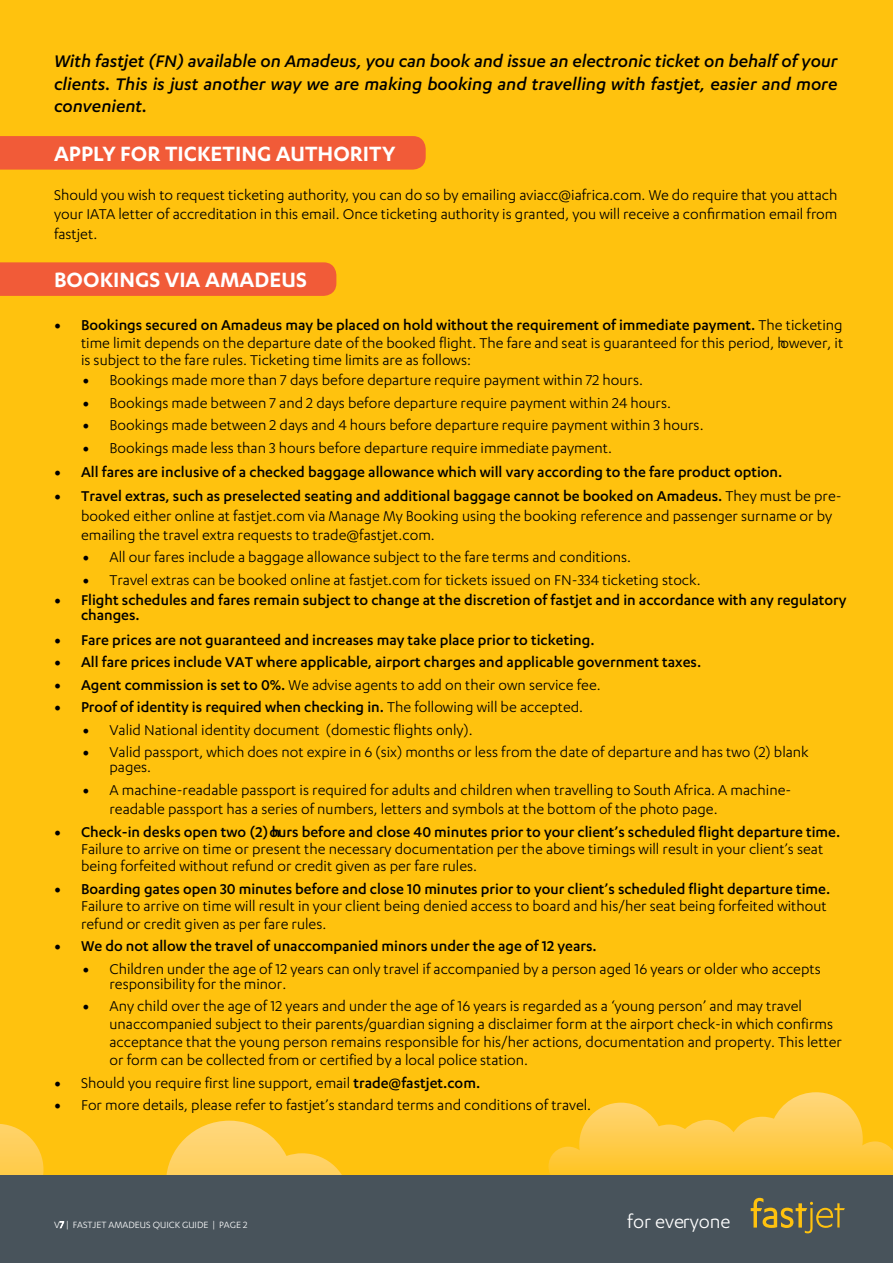
<style>
.page{position:relative;width:893px;height:1263px;background:#ffc20e}
.page>*{position:absolute;margin:0;border:0;box-sizing:border-box;transform-origin:0 0}
.t1{font:600 24px "Karbon";color:#fff}
.t2{font:21.3px "Karbon";color:#fff}
.t3{font:italic 500 19.5px/22.5px "Karbon";color:#000;text-align:justify}
.t4{font:16.5px/19.5px "Karbon";color:#000}
.t5{font:500 16.5px/15.1px "Karbon";color:#000}
.t6{font:10.5px "Karbon";color:#fff}
.s1{font-family:"Minion Pro";font-weight:500;font-size:18px}
.s2{font-weight:500}
.s3{font-family:"Minion Pro";font-size:18px}
.s4{font-weight:400}
</style>
<div class="page">
<img style="left:548px;top:1092px;width:345px;height:84px">
<img style="left:0;top:1124px;width:44px;height:52px">
<img style="left:119px;top:1121px;width:230px;height:55px">
<div style="left:0;top:1176px;width:893px;height:87px;background:#48535b"></div>
<svg style="left:751px;top:1198px;width:94px;height:35px"></svg>
<div style="left:0;top:136px;width:426px;height:34px;background:#f15b38"></div>
<div style="left:0;top:262px;width:336px;height:34px;background:#f15b38"></div>
<p class="t3" style="left:54px;top:49px;width:785px">With fastjet (FN) available on Amadeus, you can book and issue an electronic ticket on behalf of your clients. This is just another way we are making booking and travelling with fastjet, easier and more convenient.</p>
<h1 class="t1" style="left:54px;top:140px;width:343px">APPLY FOR TICKETING AUTHORITY</h1>
<p class="t4" style="left:54px;top:184px;width:785px;text-align:justify">Should you wish to request ticketing authority, you can do so by emailing aviacc@iafrica.com. We do require that you attach your IATA letter of accreditation in this email. Once ticketing authority is granted, you will receive a confirmation email from fastjet.</p>
<h1 class="t1" style="left:54px;top:266px;width:254px">BOOKINGS VIA AMADEUS</h1>
<p class="t4" style="left:81px;top:316px;width:764px;line-height:17.2px;text-align:justify;text-indent:-27px"><span class="s1">•</span> <span class="s2">Bookings secured on Amadeus may be placed on hold without the requirement of immediate payment.</span> The ticketing time limit depends on the departure date of the booked flight. The fare and seat is guaranteed for this period, however, it is subject to the fare rules. Ticketing time limits are as follows:</p>
<p class="t4" style="left:82px;top:370px;width:562px"><span class="s3">•</span> Bookings made more than 7 days before departure require payment within 72 hours.</p>
<p class="t4" style="left:82px;top:392px;width:590px"><span class="s3">•</span> Bookings made between 7 and 2 days before departure require payment within 24 hours.</p>
<p class="t4" style="left:82px;top:415px;width:623px"><span class="s3">•</span> Bookings made between 2 days and 4 hours before departure require payment within 3 hours.</p>
<p class="t4" style="left:82px;top:437px;width:531px"><span class="s3">•</span> Bookings made less than 3 hours before departure require immediate payment.</p>
<p class="t5" style="left:54px;top:464px;width:730px"><span class="s3">•</span> All fares are inclusive of a checked baggage allowance which will vary according to the fare product option.</p>
<p class="t4" style="left:81px;top:486px;width:762px;text-indent:-27px"><span class="s1">•</span> <span class="s2">Travel extras, such as preselected seating and additional baggage cannot be booked on Amadeus.</span> They must be pre&shy;booked either online at fastjet.com via Manage My Booking using the booking reference and passenger surname or by emailing the travel extra requests to trade@fastjet.com.</p>
<p class="t4" style="left:82px;top:547px;width:550px"><span class="s3">•</span> All our fares include a baggage allowance subject to the fare terms and conditions.</p>
<p class="t4" style="left:82px;top:569px;width:620px"><span class="s3">•</span> Travel extras can be booked online at fastjet.com for tickets issued on FN-334 ticketing stock.</p>
<p class="t5" style="left:81px;top:592px;width:767px;text-indent:-27px"><span class="s3">•</span> Flight schedules and fares remain subject to change at the discretion of fastjet and in accordance with any regulatory changes.</p>
<p class="t5" style="left:54px;top:632px;width:542px"><span class="s3">•</span> Fare prices are not guaranteed and increases may take place prior to ticketing.</p>
<p class="t5" style="left:54px;top:654px;width:649px"><span class="s3">•</span> All fare prices include VAT where applicable, airport charges and applicable government taxes.</p>
<p class="t4" style="left:54px;top:675px;width:548px"><span class="s1">•</span> <span class="s2">Agent commission is set to 0%.</span> We advise agents to add on their own service fee.</p>
<p class="t5" style="left:54px;top:699px;width:531px"><span class="s3">•</span> Proof of identity is required when checking in. <span class="s4">The following will be accepted.</span></p>
<p class="t4" style="left:82px;top:719px;width:392px"><span class="s3">•</span> Valid National identity document (domestic flights only).</p>
<p class="t4" style="left:109px;top:744px;width:701px;line-height:15.1px;text-indent:-27px"><span class="s3">•</span> Valid passport, which does not expire in 6 (six) months or less from the date of departure and has two (2) blank pages.</p>
<p class="t4" style="left:109px;top:780px;width:683px;text-indent:-27px"><span class="s3">•</span> A machine-readable passport is required for adults and children when travelling to South Africa. A machine&shy;readable passport has a series of numbers, letters and symbols at the bottom of the photo page.</p>
<p class="t5" style="left:54px;top:824px;width:788px"><span class="s3">•</span> Check-in desks open two (2) ours before and close 40 minutes prior to your client’s scheduled flight departure time.</p>
<p class="t5" style="left:272px;top:824px;width:10px">h</p>
<p class="t4" style="left:81px;top:840px;width:744px;line-height:17.4px">Failure to arrive on time or present the necessary documentation per the above timings will result in your client’s seat being forfeited without refund or credit given as per fare rules.</p>
<p class="t4" style="left:81px;top:880px;width:751px;line-height:17.2px;text-indent:-27px"><span class="s1">•</span> <span class="s2">Boarding gates open 30 minutes before and close 10 minutes prior to your client’s scheduled flight departure time.<br></span>Failure to arrive on time will result in your client being denied access to board and his/her seat being forfeited without refund or credit given as per fare rules.</p>
<p class="t5" style="left:54px;top:938px;width:544px"><span class="s3">•</span> We do not allow the travel of unaccompanied minors under the age of 12 years.</p>
<p class="t4" style="left:109px;top:960px;width:713px;line-height:15.1px;text-indent:-27px"><span class="s3">•</span> Children under the age of 12 years can only travel if accompanied by a person aged 16 years or older who accepts responsibility for the minor.</p>
<p class="t4" style="left:109px;top:997px;width:734px;line-height:18px;text-indent:-27px"><span class="s3">•</span> Any child over the age of 12 years and under the age of 16 years is regarded as a ‘young person’ and may travel unaccompanied subject to their parents/guardian signing a disclaimer form at the airport check-in which confirms acceptance that the young person remains responsible for his/her actions, documentation and property. This letter or form can be collected from or certified by a local police station.</p>
<p class="t4" style="left:54px;top:1072px;width:428px"><span class="s1">•</span> Should you require first line support, email <span class="s2">trade@fastjet.com.</span></p>
<p class="t4" style="left:54px;top:1095px;width:539px"><span class="s1">•</span> For more details, please refer to fastjet’s standard terms and conditions of travel.</p>
<p class="t6" style="left:54px;top:1219px;width:195px">V7 | FASTJET AMADEUS QUICK GUIDE | PAGE 2</p>
<p class="t2" style="left:627px;top:1209px;width:105px">for everyone</p>
</div>
